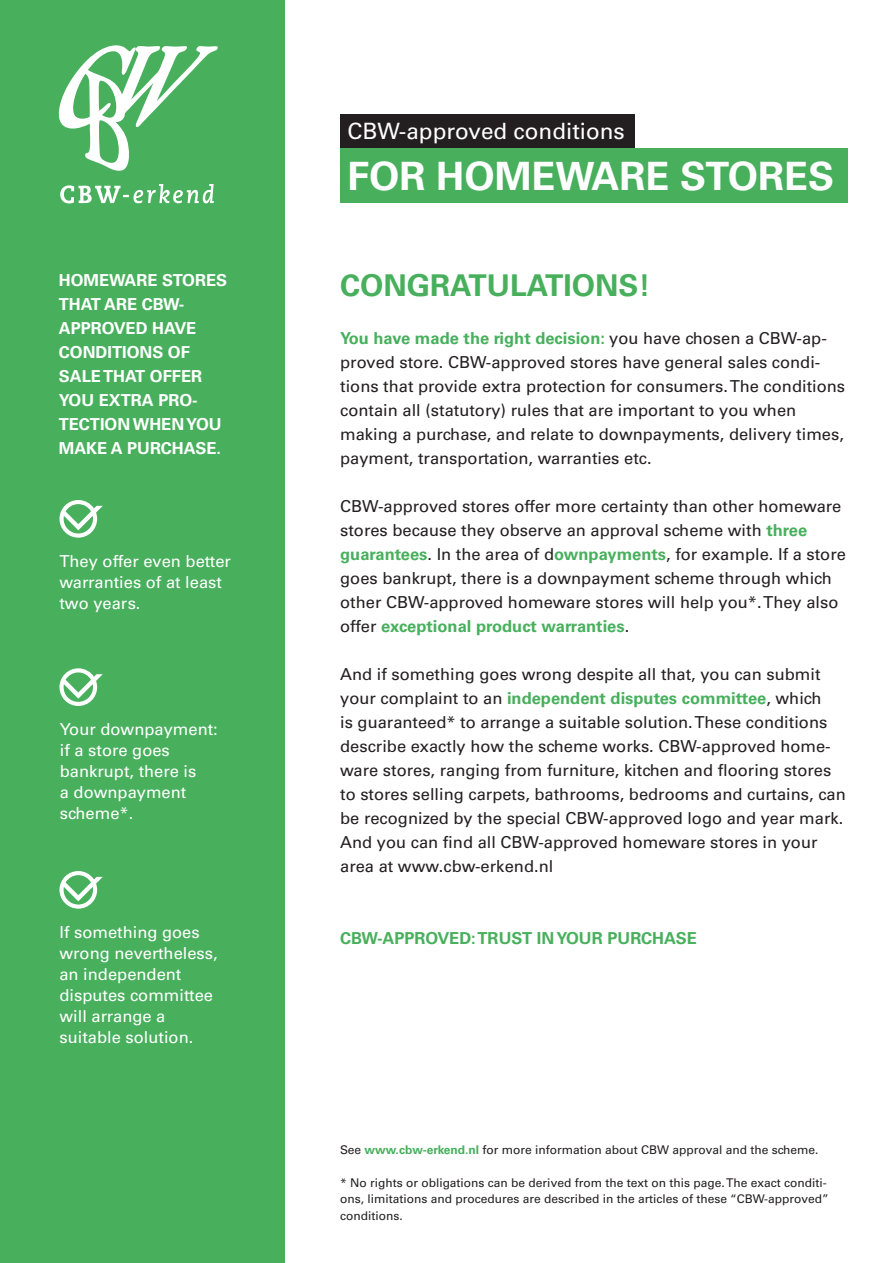
<style>
.page{position:relative;width:893px;height:1263px;background:#fff}
.page>*{position:absolute;margin:0;border:0;box-sizing:border-box;transform-origin:0 0}
.t1{font:700 39px "Univers LT Std";color:#fff}
.t2{font:700 30px "Univers LT Std";color:#48b05d}
.t3{font:22.5px "Univers LT Std";color:#fff}
.t4{font:16.5px/24px "Univers LT Std";color:#231f20}
.t5{font:16.5px/21px "Univers LT Std";color:#fff}
.t6{font:700 16.5px/24px "Univers LT Std";color:#fff}
.t7{font:700 16.5px "Univers LT Std";color:#48b05d}
.t8{font:12px/16.5px "Univers LT Std";color:#231f20}
.s1{font-weight:700;color:#48b05d}
</style>
<div class="page">
<div style="left:0;top:0;width:284px;height:1263px;background:#48b05d"></div>
<svg style="left:59px;top:500px;width:44px;height:38px"></svg>
<div style="left:340px;top:115px;width:294px;height:33px;background:#231f20"></div>
<div style="left:340px;top:148px;width:507px;height:54px;background:#48b05d"></div>
<svg style="left:59px;top:668px;width:44px;height:38px"></svg>
<svg style="left:59px;top:871px;width:44px;height:38px"></svg>
<svg style="left:58px;top:45px;width:160px;height:126px"></svg>
<svg style="left:60px;top:184px;width:154px;height:20px"></svg>
<p class="t6" style="left:59px;top:268px;width:170px">HOMEWARE STORES<br>THAT ARE CBW-<br>APPROVED HAVE<br>CONDITIONS OF<br>SALE THAT OFFER<br>YOU EXTRA PRO-<br>TECTION WHEN YOU<br>MAKE A PURCHASE.</p>
<p class="t5" style="left:59px;top:551px;width:173px">They offer even better warranties of at least two years.</p>
<p class="t5" style="left:60px;top:719px;width:159px">Your downpayment: if a store goes bankrupt, there is<br>a downpayment scheme*.</p>
<p class="t5" style="left:59px;top:922px;width:160px">If something goes wrong nevertheless, an independent disputes committee will arrange a suitable solution.</p>
<h3 class="t3" style="left:347px;top:118px;width:279px">CBW-approved conditions</h3>
<h1 class="t1" style="left:347px;top:153px;width:488px">FOR HOMEWARE STORES</h1>
<h2 class="t2" style="left:340px;top:267px;width:312px">CONGRATULATIONS!</h2>
<p class="t4" style="left:340px;top:326px;width:506px"><span class="s1">You have made the right decision:</span> you have chosen a CBW-ap&shy;proved store. CBW-approved stores have general sales condi&shy;tions that provide extra protection for consumers. The conditions contain all (statutory) rules that are important to you when making a purchase, and relate to downpayments, delivery times, payment, transportation, warranties etc.</p>
<p class="t4" style="left:340px;top:494px;width:507px">CBW-approved stores offer more certainty than other homeware stores because they observe an approval scheme with <span class="s1">three guarantees</span>. In the area of d<span class="s1">ownpayments</span>, for example. If a store goes bankrupt, there is a downpayment scheme through which other CBW-approved homeware stores will help you*. They also offer <span class="s1">exceptional product warranties</span>.</p>
<p class="t4" style="left:340px;top:662px;width:507px">And if something goes wrong despite all that, you can submit your complaint to an <span class="s1">independent disputes committee</span>, which<br>is guaranteed* to arrange a suitable solution. These conditions describe exactly how the scheme works. CBW-approved home&shy;ware stores, ranging from furniture, kitchen and flooring stores to stores selling carpets, bathrooms, bedrooms and curtains, can be recognized by the special CBW-approved logo and year mark.<br>And you can find all CBW-approved homeware stores in your area at www.cbw-erkend.nl</p>
<p class="t7" style="left:340px;top:928px;width:358px">CBW-APPROVED: TRUST IN YOUR PURCHASE</p>
<p class="t8" style="left:340px;top:1141px;width:480px">See <span class="s1">www.cbw-erkend.nl</span> for more information about CBW approval and the scheme.</p>
<p class="t8" style="left:340px;top:1174px;width:490px">* No rights or obligations can be derived from the text on this page. The exact conditi&shy;ons, limitations and procedures are described in the articles of these “CBW-approved” conditions.</p>
</div>
